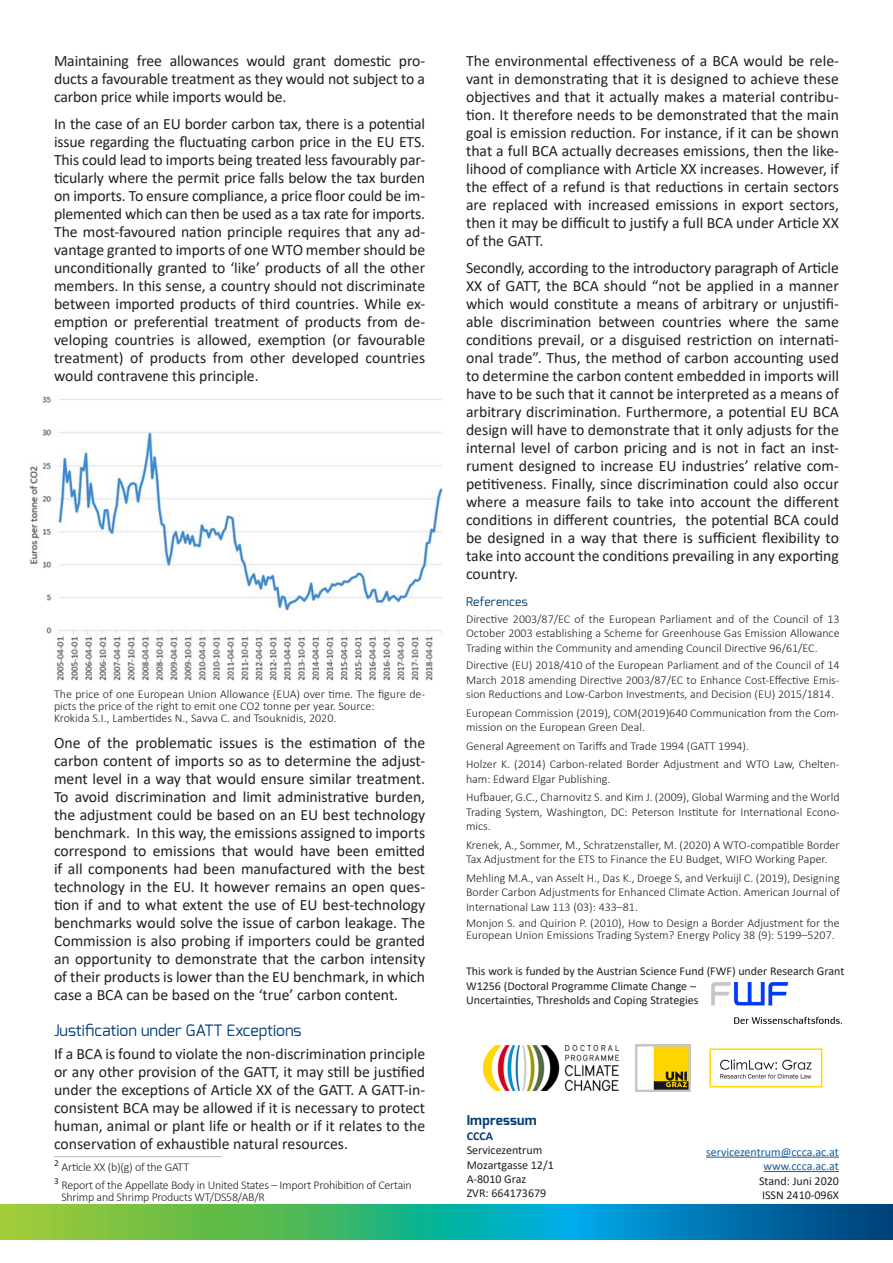
<style>
.page{position:relative;width:893px;height:1263px;background:#fff}
.page>*{position:absolute;margin:0;border:0;box-sizing:border-box;transform-origin:0 0}
.Text__ersatz{font:15.75px/18px "Calibri";color:#231f20;text-align:justify}
.Text__ersatz-2{font:15.75px "Exo";color:#003d76}
.t1{font:700 13.5px "Exo";letter-spacing:.02em;color:#003d76}
.Referenzen{font:300 12px/14.4px "Calibri";color:#231f20}
.Text__ersatz-3{font:300 12px/12px "Calibri";letter-spacing:-.01em;color:#231f20}
.t2{font:12px/14.4px "Calibri";color:#231f20}
.miniüberschrift{font:300 12px/14.4px "Calibri";color:#231f20;text-align:justify}
.t3{font:12px "Calibri";color:#175d9e}
.miniüberschrift-2{font:12px "Exo";letter-spacing:.01em;color:#003d76}
.t4{font:700 12px "Calibri";color:#003d76}
</style>
<div class="page">
<svg style="left:0;top:1204px;width:893px;height:35px;background:#2ea084"></svg>
<hr style="left:706px;top:1157px;width:133px;height:1px;background:#175d9e">
<hr style="left:763px;top:1171px;width:76px;height:1px;background:#175d9e">
<img style="left:712px;top:982px;width:128px;height:41px">
<img style="left:30px;top:396px;width:412px;height:285px">
<img style="left:484px;top:1046px;width:135px;height:44px">
<img style="left:635px;top:1044px;width:56px;height:48px">
<img style="left:710px;top:1048px;width:112px;height:40px">
<hr style="left:54px;top:1156px;width:168px;height:1px;background:#b7baba">
<p class="Text__ersatz" style="left:54px;top:51px;width:373px">Maintaining free allowances would grant domestic pro&shy;ducts a favourable treatment as they would not subject to a carbon price while imports would be.</p>
<p class="Text__ersatz" style="left:54px;top:114px;width:373px">In the case of an EU border carbon tax, there is a potential issue regarding the fluctuating carbon price in the EU ETS.<br>This could lead to imports being treated less favourably par&shy;ticularly where the permit price falls below the tax burden on imports. To ensure compliance, a price floor could be im&shy;plemented which can then be used as a tax rate for imports.</p>
<p class="Text__ersatz" style="left:54px;top:222px;width:373px">The most-favoured nation principle requires that any ad&shy;vantage granted to imports of one WTO member should be unconditionally granted to ‘like’ products of all the other members. In this sense, a country should not discriminate between imported products of third countries. While ex&shy;emption or preferential treatment of products from de&shy;veloping countries is allowed, exemption (or favourable treatment) of products from other developed countries would contravene this principle.</p>
<p class="Text__ersatz-3" style="left:54px;top:688px;width:373px">The price of one European Union Allowance (EUA) over time. The figure de&shy;picts the price of the right to emit one CO2 tonne per year. Source:</p>
<p class="Text__ersatz-3" style="left:54px;top:712px;width:284px">Krokida S.I., Lambertides N., Savva C. and Tsouknidis, 2020.</p>
<p class="Text__ersatz" style="left:54px;top:734px;width:373px">One of the problematic issues is the estimation of the carbon content of imports so as to determine the adjust&shy;ment level in a way that would ensure similar treatment.<br>To avoid discrimination and limit administrative burden, the adjustment could be based on an EU best technology benchmark. In this way, the emissions assigned to imports correspond to emissions that would have been emitted if all components had been manufactured with the best technology in the EU. It however remains an open ques&shy;tion if and to what extent the use of EU best-technology benchmarks would solve the issue of carbon leakage. The Commission is also probing if importers could be granted an opportunity to demonstrate that the carbon intensity of their products is lower than the EU benchmark, in which case a BCA can be based on the ‘true’ carbon content.</p>
<p class="Text__ersatz-2" style="left:54px;top:1021px;width:249px">Justification under GATT Exceptions</p>
<p class="Text__ersatz" style="left:54px;top:1044px;width:373px">If a BCA is found to violate the non-discrimination principle or any other provision of the GATT, it may still be justified under the exceptions of Article XX of the GATT. A GATT-in&shy;consistent BCA may be allowed if it is necessary to protect human, animal or plant life or health or if it relates to the conservation of exhaustible natural resources.</p>
<p class="Text__ersatz-3" style="left:54px;top:1161px;width:137px"><sup>2</sup> Article XX (b)(g) of the GATT</p>
<p class="Text__ersatz-3" style="left:54px;top:1179px;width:359px"><sup>3</sup> Report of the Appellate Body in United States – Import Prohibition of Certain</p>
<p class="Text__ersatz-3" style="left:61px;top:1191px;width:205px">Shrimp and Shrimp Products WT/DS58/AB/R</p>
<p class="Text__ersatz" style="left:466px;top:51px;width:374px">The environmental effectiveness of a BCA would be rele&shy;vant in demonstrating that it is designed to achieve these objectives and that it actually makes a material contribu&shy;tion. It therefore needs to be demonstrated that the main goal is emission reduction. For instance, if it can be shown that a full BCA actually decreases emissions, then the like&shy;lihood of compliance with Article XX increases. However, if the effect of a refund is that reductions in certain sectors are replaced with increased emissions in export sectors, then it may be difficult to justify a full BCA under Article XX of the GATT.</p>
<p class="Text__ersatz" style="left:466px;top:258px;width:374px">Secondly, according to the introductory paragraph of Article XX of GATT, the BCA should “not be applied in a manner which would constitute a means of arbitrary or unjustifi&shy;able discrimination between countries where the same conditions prevail, or a disguised restriction on internati&shy;onal trade”. Thus, the method of carbon accounting used to determine the carbon content embedded in imports will have to be such that it cannot be interpreted as a means of arbitrary discrimination. Furthermore, a potential EU BCA design will have to demonstrate that it only adjusts for the internal level of carbon pricing and is not in fact an inst&shy;rument designed to increase EU industries’ relative com&shy;petitiveness. Finally, since discrimination could also occur where a measure fails to take into account the different conditions in different countries, the potential BCA could be designed in a way that there is sufficient flexibility to take into account the conditions prevailing in any exporting country.</p>
<p class="miniüberschrift-2" style="left:466px;top:594px;width:63px">References</p>
<p class="miniüberschrift" style="left:466px;top:612px;width:375px">Directive 2003/87/EC of the European Parliament and of the Council of 13<br>October 2003 establishing a Scheme for Greenhouse Gas Emission Allowance Trading within the Community and amending Council Directive 96/61/EC.</p>
<p class="Referenzen" style="left:466px;top:658px;width:375px;text-align:justify">Directive (EU) 2018/410 of the European Parliament and of the Council of 14<br>March 2018 amending Directive 2003/87/EC to Enhance Cost-Effective Emis&shy;sion Reductions and Low-Carbon Investments, and Decision (EU) 2015/1814.</p>
<p class="Referenzen" style="left:466px;top:705px;width:375px">European Commission (2019), COM(2019)640 Communication from the Com&shy;mission on the European Green Deal.</p>
<p class="Referenzen" style="left:466px;top:738px;width:285px">General Agreement on Tariffs and Trade 1994 (GATT 1994).</p>
<p class="Referenzen" style="left:466px;top:757px;width:375px">Holzer K. (2014) Carbon-related Border Adjustment and WTO Law, Chelten&shy;ham: Edward Elgar Publishing.</p>
<p class="Referenzen" style="left:466px;top:790px;width:375px;text-align:justify">Hufbauer, G.C., Charnovitz S. and Kim J. (2009), Global Warming and the World Trading System, Washington, DC: Peterson Institute for International Econo&shy;mics.</p>
<p class="Referenzen" style="left:466px;top:838px;width:375px">Krenek, A., Sommer, M., Schratzenstaller, M. (2020) A WTO-compatible Border<br>Tax Adjustment for the ETS to Finance the EU Budget, WIFO Working Paper.</p>
<p class="Referenzen" style="left:466px;top:871px;width:375px;text-align:justify">Mehling M.A., van Asselt H., Das K., Droege S, and Verkuijl C. (2019), Designing Border Carbon Adjustments for Enhanced Climate Action. American Journal of International Law 113 (03): 433–81.</p>
<p class="Referenzen" style="left:466px;top:917px;width:375px;line-height:12px">Monjon S. and Quirion P. (2010), How to Design a Border Adjustment for the<br>European Union Emissions Trading System? Energy Policy 38 (9): 5199–5207.</p>
<p class="t2" style="left:466px;top:964px;width:380px">This work is funded by the Austrian Science Fund (FWF) under Research Grant<br>W1256 (Doctoral Programme Climate Change –</p>
<p class="t2" style="left:466px;top:992px;width:234px">Uncertainties, Thresholds and Coping Strategies</p>
<p class="t1" style="left:467px;top:1112px;width:72px">Impressum</p>
<p class="t4" style="left:467px;top:1127px;width:28px">CCCA</p>
<p class="t2" style="left:467px;top:1143px;width:77px">Servicezentrum</p>
<p class="t2" style="left:467px;top:1157px;width:89px">Mozartgasse 12/1</p>
<p class="t2" style="left:467px;top:1171px;width:61px">A-8010 Graz</p>
<p class="t2" style="left:467px;top:1186px;width:81px">ZVR: 664173679</p>
<p class="t3" style="left:706px;top:1143px;width:134px">servicezentrum@ccca.ac.at</p>
<p class="t3" style="left:763px;top:1158px;width:77px">www.ccca.ac.at</p>
<p class="t2" style="left:759px;top:1173px;width:81px">Stand: Juni 2020</p>
<p class="t2" style="left:762px;top:1187px;width:78px">ISSN 2410-096X</p>
</div>
